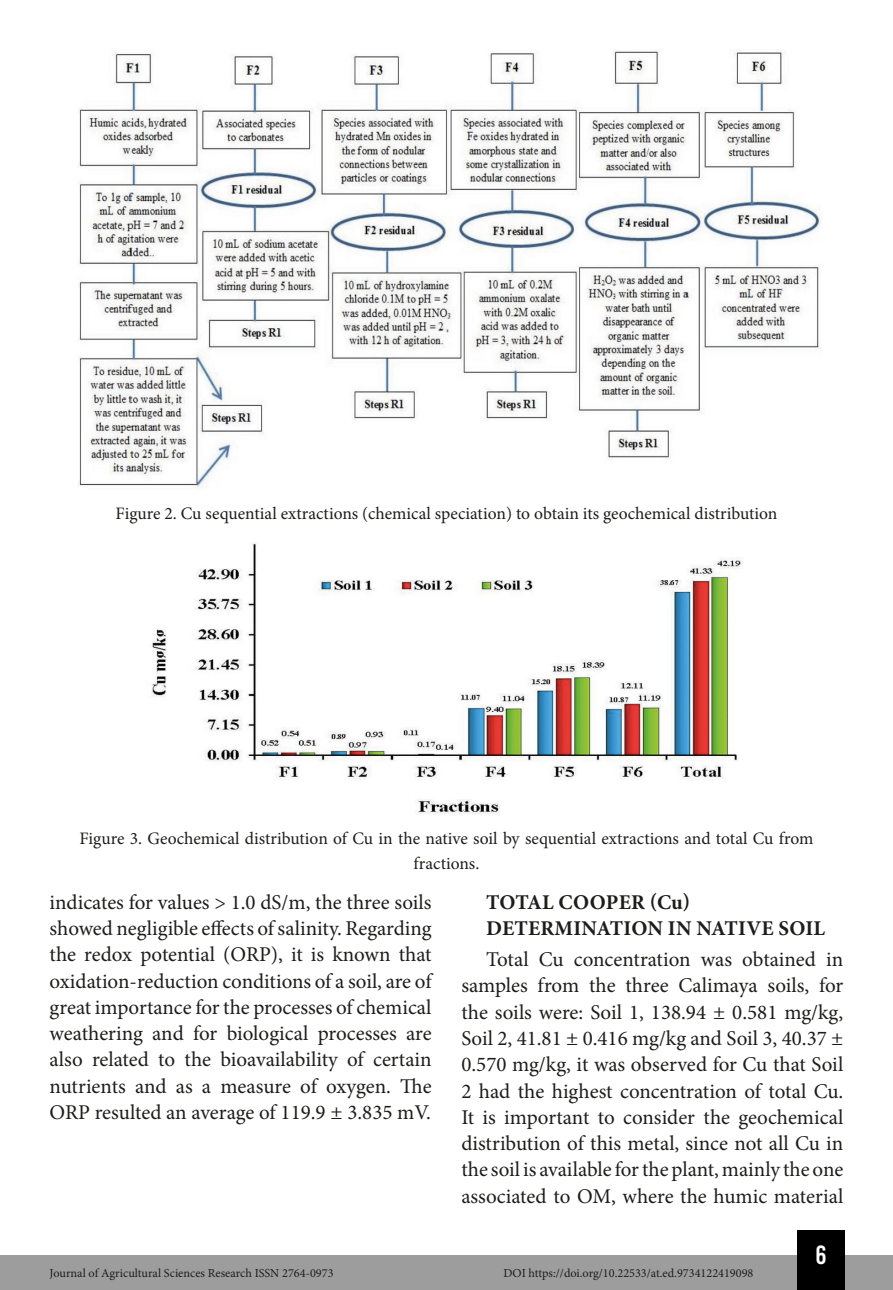
<style>
.page{position:relative;width:893px;height:1290px;background:#fff}
.page>*{position:absolute;margin:0;border:0;box-sizing:border-box;transform-origin:0 0}
.t1{font:26.25px "Bebas Kai";color:#fff}
.TXT{font:21px/26.2px "Minion Pro";letter-spacing:-.005em;color:#1d1d1b;text-align:justify}
.SUB{font:700 21px/26.2px "Minion Pro";letter-spacing:.01em;color:#1d1d1b}
.Info_Imagem{font:17.5px/24.5px "Minion Pro";color:#1d1d1b;text-align:center}
.t2{font:12.25px "Minion Pro";color:#1d1d1b}
</style>
<div class="page">
<div style="left:0;top:1255px;width:893px;height:35px;background:#9d9d9d"></div>
<div style="left:797px;top:1230px;width:48px;height:60px;background:#000"></div>
<img style="left:78px;top:50px;width:743px;height:438px">
<img style="left:152px;top:543px;width:591px;height:272px">
<p class="Info_Imagem" style="left:115px;top:501px;width:663px">Figure 2. Cu sequential extractions (chemical speciation) to obtain its geochemical distribution</p>
<p class="Info_Imagem" style="left:79px;top:827px;width:736px">Figure 3. Geochemical distribution of Cu in the native soil by sequential extractions and total Cu from fractions.</p>
<p class="TXT" style="left:50px;top:889px;width:384px">indicates for values &gt; 1.0 dS/m, the three soils showed negligible effects of salinity. Regarding the redox potential (ORP), it is known that oxidation-reduction conditions of a soil, are of great importance for the processes of chemical weathering and for biological processes are also related to the bioavailability of certain nutrients and as a measure of oxygen. The ORP resulted an average of 119.9 ± 3.835 mV.</p>
<p class="SUB" style="left:486px;top:889px;width:340px">TOTAL COOPER (Cu)<br>DETERMINATION IN NATIVE SOIL</p>
<p class="TXT" style="left:461px;top:946px;width:383px;text-indent:25px">Total Cu concentration was obtained in samples from the three Calimaya soils, for the soils were: Soil 1, 138.94 ± 0.581 mg/kg, Soil 2, 41.81 ± 0.416 mg/kg and Soil 3, 40.37 ± 0.570 mg/kg, it was observed for Cu that Soil 2 had the highest concentration of total Cu.<br>It is important to consider the geochemical distribution of this metal, since not all Cu in the soil is available for the plant, mainly the one associated to OM, where the humic material</p>
<p class="t2" style="left:50px;top:1265px;width:285px">Journal of Agricultural Sciences Research ISSN 2764-0973</p>
<p class="t2" style="left:503px;top:1265px;width:252px">DOI https://doi.org/10.22533/at.ed.9734122419098</p>
<p class="t1" style="left:815px;top:1241px;width:13px">6</p>
</div>
